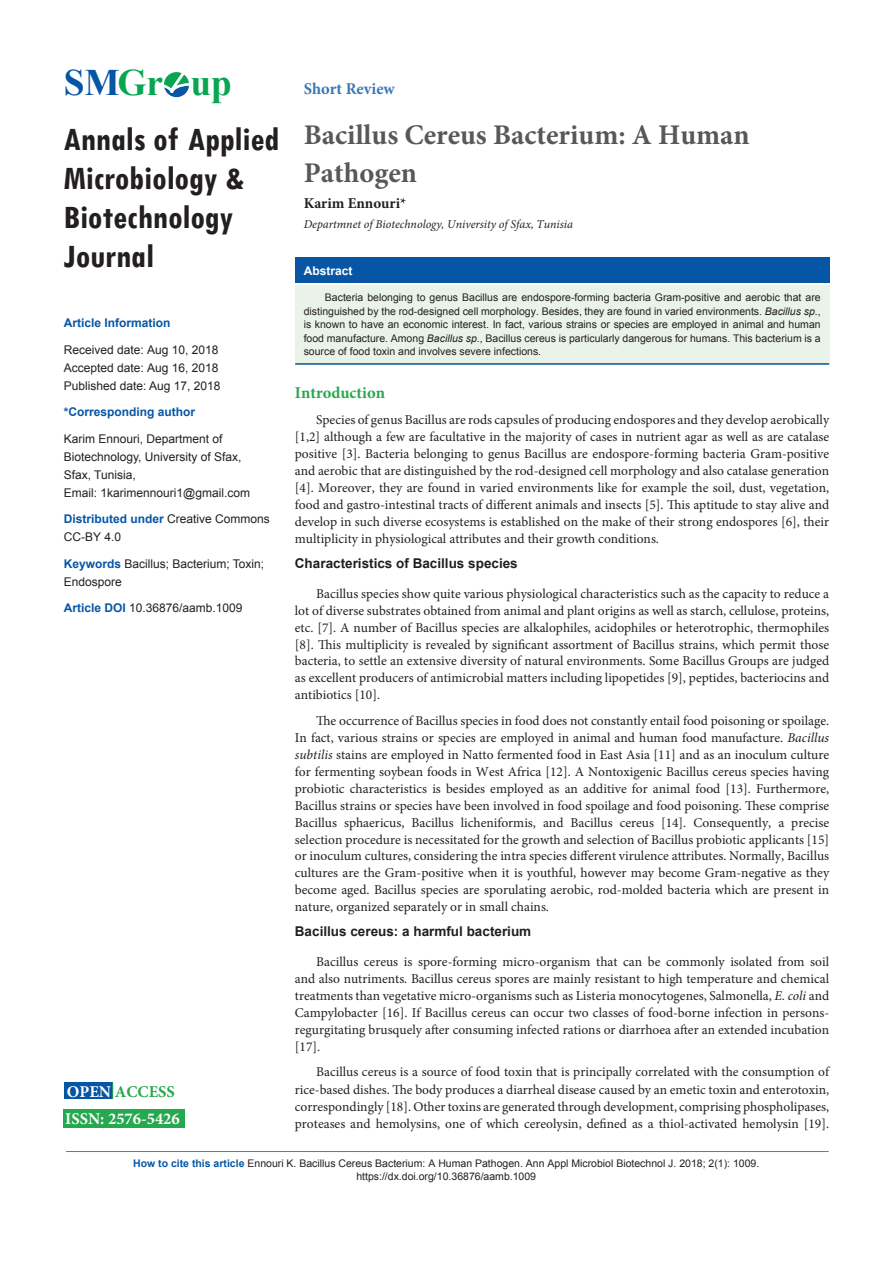
<style>
.page{position:relative;width:893px;height:1263px;background:#fff}
.page>*{position:absolute;margin:0;border:0;box-sizing:border-box;transform-origin:0 0}
.t1{font:700 37.35px "Times New Roman";color:#08a650}
.t2{font:700 condensed 34.65px/39.2px "Tw Cen";color:#231f20}
.t3{font:700 28.5px/37.5px "Minion Pro";color:#57585a}
.t4{font:700 16.5px "Minion Pro";color:#25a84e}
.t5{font:700 16.5px "Minion Pro";color:#fff}
.t6{font:700 16.5px "Minion Pro";color:#3978b7}
.t7{font:700 15px "Minion Pro";color:#231f20}
.t8{font:13.5px/17px "Minion Pro";color:#231f20;text-align:justify}
.subsideheadding{font:700 13.5px "Arial";color:#231f20}
.t9{font:12px/18px "Arial";color:#231f20}
.t10{font:italic 12px "Minion Pro";color:#231f20}
.t11{font:700 12px "Arial";color:#0756a5}
.t12{font:700 12px "Arial";color:#fff}
.t13{font:10.5px/13.5px "Arial";color:#231f20;text-align:justify}
.s1{color:#0756a5}
.s2{font-weight:700;color:#0756a5}
.s3{color:#fff}
.s4{font-style:italic}
</style>
<div class="page">
<svg style="left:164px;top:72px;width:25px;height:25px"></svg>
<hr style="left:66px;top:1151px;width:763px;height:1px;background:#25a84e">
<div style="left:64px;top:1082px;width:49px;height:17px;background:#0756a5"></div>
<svg style="left:112px;top:1082px;width:1px;height:17px"></svg>
<div style="left:64px;top:1110px;width:121px;height:18px;background:#25a84e"></div>
<div style="left:295px;top:257px;width:534px;height:26px;background:#0756a5"></div>
<div style="left:295px;top:285px;width:534px;height:80px;background:#e9f3e7"></div>
<hr style="left:295px;top:363px;width:534px;height:2px;background:#0756a5">
<h1 class="t1" style="left:64px;top:57px;width:170px"><span class="s1">SM</span>Gr up</h1>
<p class="t2" style="left:63px;top:119px;width:217px">Annals of Applied<br>Microbiology &amp;<br>Biotechnology<br>Journal</p>
<p class="t11" style="left:64px;top:315px;width:108px">Article Information</p>
<p class="t9" style="left:64px;top:341px;width:158px">Received date: Aug 10, 2018<br>Accepted date: Aug 16, 2018<br>Published date: Aug 17, 2018</p>
<p class="t11" style="left:64px;top:404px;width:133px">*Corresponding author</p>
<p class="t9" style="left:64px;top:430px;width:188px">Karim Ennouri, Department of<br>Biotechnology, University of Sfax,<br>Sfax, Tunisia,<br>Email: 1karimennouri1@gmail.com</p>
<p class="t9" style="left:64px;top:510px;width:208px"><span class="s2">Distributed under</span> Creative Commons<br>CC-BY 4.0</p>
<p class="t9" style="left:64px;top:555px;width:202px"><span class="s2">Keywords</span> Bacillus; Bacterium; Toxin;<br>Endospore</p>
<p class="t9" style="left:64px;top:599px;width:180px"><span class="s2">Article DOI</span> 10.36876/aamb.1009</p>
<p class="t4" style="left:67px;top:1080px;width:110px"><span class="s3">OPEN</span> ACCESS</p>
<p class="t5" style="left:65px;top:1107px;width:116px">ISSN: 2576-5426</p>
<p class="t6" style="left:304px;top:77px;width:93px">Short Review</p>
<p class="t3" style="left:304px;top:116px;width:447px">Bacillus Cereus Bacterium: A Human<br>Pathogen</p>
<p class="t7" style="left:304px;top:193px;width:104px">Karim Ennouri*</p>
<p class="t10" style="left:304px;top:216px;width:271px">Departmnet of Biotechnology, University of Sfax, Tunisia</p>
<p class="t12" style="left:304px;top:262px;width:50px">Abstract</p>
<p class="t13" style="left:304px;top:291px;width:518px;text-indent:21px">Bacteria belonging to genus Bacillus are endospore-forming bacteria Gram-positive and aerobic that are distinguished by the rod-designed cell morphology. Besides, they are found in varied environments. <span class="s4">Bacillus sp</span>., is known to have an economic interest. In fact, various strains or species are employed in animal and human food manufacture. Among <span class="s4">Bacillus sp</span>., Bacillus cereus is particularly dangerous for humans. This bacterium is a source of food toxin and involves severe infections.</p>
<p class="t4" style="left:295px;top:381px;width:92px">Introduction</p>
<p class="t8" style="left:295px;top:411px;width:536px;text-indent:21px">Species of genus Bacillus are rods capsules of producing endospores and they develop aerobically [1,2] although a few are facultative in the majority of cases in nutrient agar as well as are catalase positive [3]. Bacteria belonging to genus Bacillus are endospore-forming bacteria Gram-positive and aerobic that are distinguished by the rod-designed cell morphology and also catalase generation [4]. Moreover, they are found in varied environments like for example the soil, dust, vegetation, food and gastro-intestinal tracts of different animals and insects [5]. This aptitude to stay alive and develop in such diverse ecosystems is established on the make of their strong endospores [6], their multiplicity in physiological attributes and their growth conditions.</p>
<p class="subsideheadding" style="left:295px;top:554px;width:224px">Characteristics of Bacillus species</p>
<p class="t8" style="left:295px;top:585px;width:536px;text-indent:21px">Bacillus species show quite various physiological characteristics such as the capacity to reduce a lot of diverse substrates obtained from animal and plant origins as well as starch, cellulose, proteins, etc. [7]. A number of Bacillus species are alkalophiles, acidophiles or heterotrophic, thermophiles [8]. This multiplicity is revealed by significant assortment of Bacillus strains, which permit those bacteria, to settle an extensive diversity of natural environments. Some Bacillus Groups are judged as excellent producers of antimicrobial matters including lipopetides [9], peptides, bacteriocins and antibiotics [10].</p>
<p class="t8" style="left:295px;top:712px;width:536px;text-indent:21px">The occurrence of Bacillus species in food does not constantly entail food poisoning or spoilage.<br>In fact, various strains or species are employed in animal and human food manufacture. <span class="s4">Bacillus subtilis</span> stains are employed in Natto fermented food in East Asia [11] and as an inoculum culture for fermenting soybean foods in West Africa [12]. A Nontoxigenic Bacillus cereus species having probiotic characteristics is besides employed as an additive for animal food [13]. Furthermore, Bacillus strains or species have been involved in food spoilage and food poisoning. These comprise Bacillus sphaericus, Bacillus licheniformis, and Bacillus cereus [14]. Consequently, a precise selection procedure is necessitated for the growth and selection of Bacillus probiotic applicants [15] or inoculum cultures, considering the intra species different virulence attributes. Normally, Bacillus cultures are the Gram-positive when it is youthful, however may become Gram-negative as they become aged. Bacillus species are sporulating aerobic, rod-molded bacteria which are present in nature, organized separately or in small chains.</p>
<p class="subsideheadding" style="left:295px;top:922px;width:238px">Bacillus cereus: a harmful bacterium</p>
<p class="t8" style="left:295px;top:953px;width:536px;text-indent:21px">Bacillus cereus is spore-forming micro-organism that can be commonly isolated from soil and also nutriments. Bacillus cereus spores are mainly resistant to high temperature and chemical treatments than vegetative micro-organisms such as Listeria monocytogenes, Salmonella, <span class="s4">E. coli</span> and Campylobacter [16]. If Bacillus cereus can occur two classes of food-borne infection in persons&shy;regurgitating brusquely after consuming infected rations or diarrhoea after an extended incubation [17].</p>
<p class="t8" style="left:295px;top:1064px;width:536px;text-indent:21px">Bacillus cereus is a source of food toxin that is principally correlated with the consumption of rice-based dishes. The body produces a diarrheal disease caused by an emetic toxin and enterotoxin, correspondingly [18]. Other toxins are generated through development, comprising phospholipases, proteases and hemolysins, one of which cereolysin, defined as a thiol-activated hemolysin [19].</p>
<p class="t13" style="left:133px;top:1157px;width:628px"><span class="s2">How to cite this article</span> Ennouri K. Bacillus Cereus Bacterium: A Human Pathogen. Ann Appl Microbiol Biotechnol J. 2018; 2(1): 1009.</p>
<p class="t13" style="left:356px;top:1170px;width:181px">https://dx.doi.org/10.36876/aamb.1009</p>
</div>
